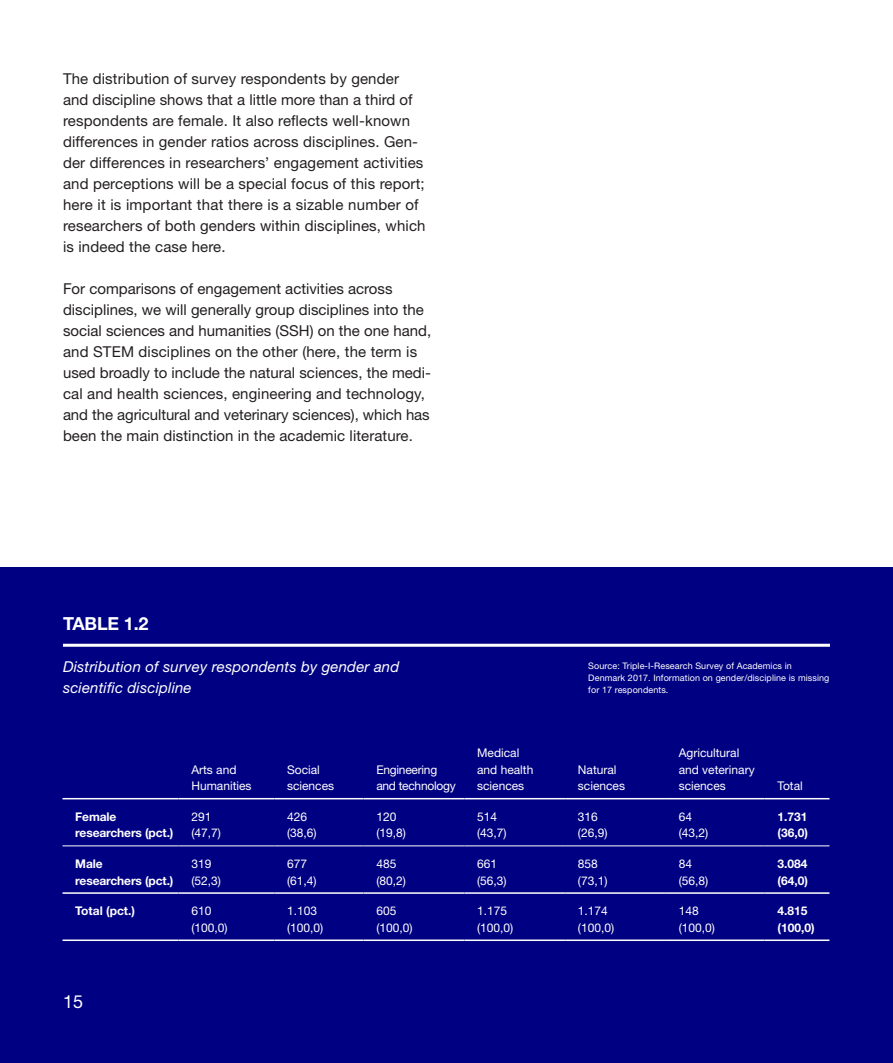
<style>
.page{position:relative;width:893px;height:1063px;background:#fff}
.page>*{position:absolute;margin:0;border:0;box-sizing:border-box;transform-origin:0 0}
.Brød{font:700 18px "Helvetica Neue LT";letter-spacing:-.01em;color:#fff}
.Brød-2{font:18px "Helvetica Neue LT";color:#fff}
.Brød-3{font:15px/21px "Helvetica Neue LT";letter-spacing:.01em;color:#231f20}
.Brød-4{font:italic 15px/21px "Helvetica Neue LT";letter-spacing:.01em;color:#fff}
.Tabel_Hvid{font:12px/16.5px "Helvetica Neue LT";color:#fff}
.Tabel_Hvid-2{font:700 12px/16.5px "Helvetica Neue LT";letter-spacing:-.01em;color:#fff}
.Tabel_Hvid-3{font:12px/16.5px "Helvetica Neue LT";letter-spacing:-.02em;color:#fff}
.Fodnod{font:9px/12px "Helvetica Neue LT";letter-spacing:.01em;color:#fff}
</style>
<div class="page">
<div style="left:0;top:567px;width:893px;height:496px;background:#000082"></div>
<hr style="left:63px;top:644px;width:767px;height:3px;background:#fff">
<hr style="left:63px;top:892px;width:116px;height:2px;background:#fff">
<hr style="left:179px;top:892px;width:95px;height:2px;background:#fff">
<hr style="left:274px;top:892px;width:90px;height:2px;background:#fff">
<hr style="left:364px;top:892px;width:100px;height:2px;background:#fff">
<hr style="left:464px;top:892px;width:101px;height:2px;background:#fff">
<hr style="left:565px;top:892px;width:101px;height:2px;background:#fff">
<hr style="left:666px;top:892px;width:99px;height:2px;background:#fff">
<hr style="left:765px;top:892px;width:64px;height:2px;background:#fff">
<hr style="left:63px;top:940px;width:116px;height:1px;background:#fff">
<hr style="left:179px;top:940px;width:95px;height:1px;background:#fff">
<hr style="left:274px;top:940px;width:90px;height:1px;background:#fff">
<hr style="left:364px;top:940px;width:100px;height:1px;background:#fff">
<hr style="left:464px;top:940px;width:101px;height:1px;background:#fff">
<hr style="left:565px;top:940px;width:101px;height:1px;background:#fff">
<hr style="left:666px;top:940px;width:99px;height:1px;background:#fff">
<hr style="left:765px;top:940px;width:64px;height:1px;background:#fff">
<hr style="left:63px;top:846px;width:116px;height:1px;background:#fff">
<hr style="left:179px;top:846px;width:95px;height:1px;background:#fff">
<hr style="left:274px;top:846px;width:90px;height:1px;background:#fff">
<hr style="left:364px;top:846px;width:100px;height:1px;background:#fff">
<hr style="left:464px;top:846px;width:101px;height:1px;background:#fff">
<hr style="left:565px;top:846px;width:101px;height:1px;background:#fff">
<hr style="left:666px;top:846px;width:99px;height:1px;background:#fff">
<hr style="left:765px;top:846px;width:64px;height:1px;background:#fff">
<hr style="left:63px;top:798px;width:116px;height:1px;background:#fff">
<hr style="left:179px;top:798px;width:95px;height:1px;background:#fff">
<hr style="left:274px;top:798px;width:90px;height:1px;background:#fff">
<hr style="left:364px;top:798px;width:100px;height:1px;background:#fff">
<hr style="left:464px;top:798px;width:101px;height:1px;background:#fff">
<hr style="left:565px;top:798px;width:101px;height:1px;background:#fff">
<hr style="left:666px;top:798px;width:99px;height:1px;background:#fff">
<hr style="left:765px;top:798px;width:64px;height:1px;background:#fff">
<p class="Brød-3" style="left:63px;top:68px;width:364px">The distribution of survey respondents by gender and discipline shows that a little more than a third of respondents are female. It also reflects well-known differences in gender ratios across disciplines. Gen&shy;der differences in researchers’ engagement activities and perceptions will be a special focus of this report; here it is important that there is a sizable number of researchers of both genders within disciplines, which is indeed the case here.</p>
<p class="Brød-3" style="left:63px;top:278px;width:370px">For comparisons of engagement activities across disciplines, we will generally group disciplines into the social sciences and humanities (SSH) on the one hand, and STEM disciplines on the other (here, the term is used broadly to include the natural sciences, the medi&shy;cal and health sciences, engineering and technology, and the agricultural and veterinary sciences), which has been the main distinction in the academic literature.</p>
<p class="Brød" style="left:63px;top:612px;width:87px">TABLE 1.2</p>
<p class="Brød-4" style="left:63px;top:656px;width:338px">Distribution of survey respondents by gender and scientific discipline</p>
<p class="Tabel_Hvid" style="left:191px;top:761px;width:62px">Arts and<br>Humanities</p>
<p class="Tabel_Hvid" style="left:287px;top:761px;width:49px">Social sciences</p>
<p class="Tabel_Hvid-3" style="left:376px;top:761px;width:81px">Engineering and technology</p>
<p class="Tabel_Hvid" style="left:477px;top:745px;width:58px">Medical and health sciences</p>
<p class="Fodnod" style="left:588px;top:660px;width:243px">Source: Triple-I-Research Survey of Academics in<br>Denmark 2017. Information on gender/discipline is missing for 17 respondents.</p>
<p class="Tabel_Hvid" style="left:578px;top:761px;width:49px">Natural sciences</p>
<p class="Tabel_Hvid" style="left:679px;top:745px;width:78px">Agricultural and veterinary sciences</p>
<p class="Tabel_Hvid" style="left:777px;top:778px;width:27px">Total</p>
<p class="Tabel_Hvid-2" style="left:75px;top:808px;width:100px">Female researchers (pct.)</p>
<p class="Tabel_Hvid" style="left:191px;top:808px;width:31px">291 (47,7)</p>
<p class="Tabel_Hvid" style="left:287px;top:808px;width:31px">426 (38,6)</p>
<p class="Tabel_Hvid" style="left:376px;top:808px;width:31px">120 (19,8)</p>
<p class="Tabel_Hvid" style="left:477px;top:808px;width:31px">514 (43,7)</p>
<p class="Tabel_Hvid" style="left:578px;top:808px;width:31px">316 (26,9)</p>
<p class="Tabel_Hvid" style="left:679px;top:808px;width:31px">64 (43,2)</p>
<p class="Tabel_Hvid-2" style="left:777px;top:808px;width:32px">1.731 (36,0)</p>
<p class="Tabel_Hvid-2" style="left:75px;top:855px;width:100px">Male<br>researchers (pct.)</p>
<p class="Tabel_Hvid" style="left:191px;top:855px;width:31px">319 (52,3)</p>
<p class="Tabel_Hvid" style="left:287px;top:855px;width:31px">677 (61,4)</p>
<p class="Tabel_Hvid" style="left:376px;top:855px;width:31px">485 (80,2)</p>
<p class="Tabel_Hvid" style="left:477px;top:855px;width:31px">661 (56,3)</p>
<p class="Tabel_Hvid" style="left:578px;top:855px;width:31px">858 (73,1)</p>
<p class="Tabel_Hvid" style="left:679px;top:855px;width:31px">84 (56,8)</p>
<p class="Tabel_Hvid-2" style="left:777px;top:855px;width:32px">3.084 (64,0)</p>
<p class="Tabel_Hvid-2" style="left:75px;top:902px;width:61px">Total (pct.)</p>
<p class="Tabel_Hvid" style="left:191px;top:903px;width:22px">610</p>
<p class="Tabel_Hvid" style="left:191px;top:919px;width:38px">(100,0)</p>
<p class="Tabel_Hvid-2" style="left:777px;top:902px;width:32px">4.815</p>
<p class="Tabel_Hvid-2" style="left:777px;top:919px;width:39px">(100,0)</p>
<p class="Tabel_Hvid" style="left:287px;top:903px;width:32px">1.103</p>
<p class="Tabel_Hvid" style="left:287px;top:919px;width:38px">(100,0)</p>
<p class="Tabel_Hvid" style="left:376px;top:903px;width:22px">605</p>
<p class="Tabel_Hvid" style="left:376px;top:919px;width:38px">(100,0)</p>
<p class="Tabel_Hvid" style="left:477px;top:903px;width:32px">1.175</p>
<p class="Tabel_Hvid" style="left:477px;top:919px;width:38px">(100,0)</p>
<p class="Tabel_Hvid" style="left:578px;top:903px;width:32px">1.174</p>
<p class="Tabel_Hvid" style="left:578px;top:919px;width:38px">(100,0)</p>
<p class="Tabel_Hvid" style="left:679px;top:903px;width:22px">148</p>
<p class="Tabel_Hvid" style="left:679px;top:919px;width:38px">(100,0)</p>
<p class="Brød-2" style="left:63px;top:991px;width:22px">15</p>
</div>
